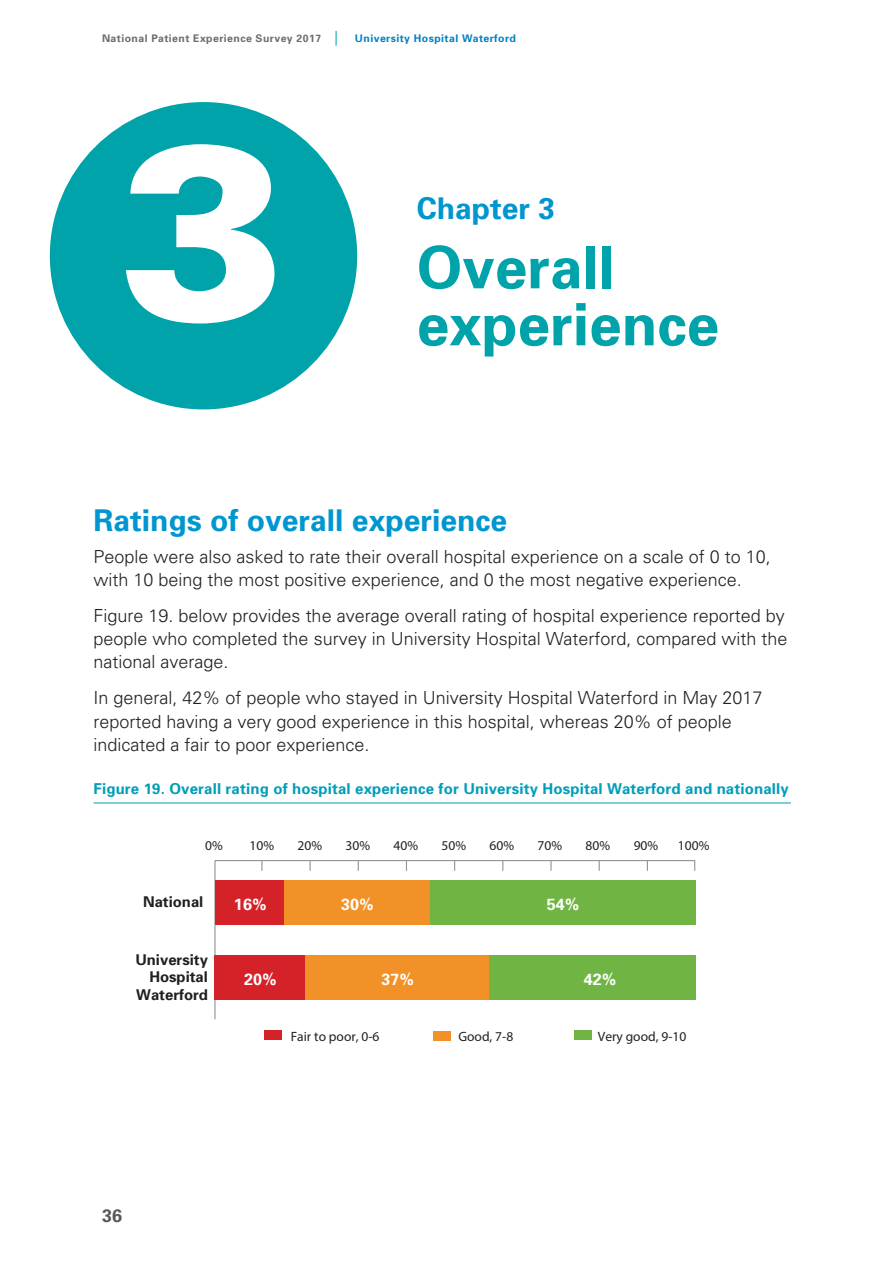
<style>
.page{position:relative;width:893px;height:1263px;background:#fff}
.page>*{position:absolute;margin:0;border:0;box-sizing:border-box;transform-origin:0 0}
.Chapter_number{font:900 248.25px "Univers";color:#fff}
.chapter_name_35_pt{font:700 58.5px/57px "Univers";color:#00a3a9}
.NPS_SUB_B{font:700 30px "Univers";color:#0096d0}
.NPS_New_body_2017{font:300 18px/23.2px "Univers";color:#231f20}
.t1{font:700 18px "Univers";color:#57585a}
.t2{font:700 16.2px "Univers";color:#fff}
.NPS_FIG_TITLE{font:700 15px "Univers";letter-spacing:.01em;color:#009eba}
.t3{font:700 14.85px/17.9px "Univers";color:#231f20;text-align:right}
.t4{font:13.5px "Univers";color:#231f20}
.t5{font:700 10.5px "Univers";letter-spacing:.04em;color:#6c6d70}
.s1{font-size:14.85px;color:#28b8bd}
.s2{color:#0082c4}
</style>
<div class="page">
<hr style="left:94px;top:803px;width:697px;height:1px;background:#009eba">
<svg style="left:550px;top:861px;width:2px;height:10px"></svg>
<div style="left:264px;top:1030px;width:18px;height:10px;background:#d52229"></div>
<div style="left:433px;top:1031px;width:17px;height:9px;background:#f29128"></div>
<div style="left:574px;top:1030px;width:18px;height:10px;background:#70b543"></div>
<hr style="left:215px;top:860px;width:480px;height:1px;background:#939598">
<hr style="left:214px;top:860px;width:2px;height:159px;background:#939598">
<div style="left:215px;top:880px;width:76px;height:45px;background:#d52229"></div>
<div style="left:284px;top:880px;width:146px;height:45px;background:#f29128"></div>
<div style="left:430px;top:880px;width:266px;height:45px;background:#70b543"></div>
<div style="left:214px;top:955px;width:99px;height:45px;background:#d52229"></div>
<div style="left:306px;top:955px;width:183px;height:45px;background:#f29128"></div>
<div style="left:489px;top:955px;width:207px;height:45px;background:#70b543"></div>
<div style="left:50px;top:102px;width:307px;height:307px;background:#00a3a9;border-radius:50%"></div>
<p class="t5" style="left:102px;top:32px;width:415px">National Patient Experience Survey 2017 <span class="s1">|</span> <span class="s2">University Hospital Waterford</span></p>
<p class="Chapter_number" style="left:120px;top:77px;width:167px">3</p>
<p class="NPS_SUB_B" style="left:417px;top:190px;width:140px">Chapter 3</p>
<p class="chapter_name_35_pt" style="left:417px;top:239px;width:304px">Overall experience</p>
<p class="NPS_SUB_B" style="left:94px;top:502px;width:415px">Ratings of overall experience</p>
<p class="NPS_New_body_2017" style="left:94px;top:544px;width:679px">People were also asked to rate their overall hospital experience on a scale of 0 to 10, with 10 being the most positive experience, and 0 the most negative experience.</p>
<p class="NPS_New_body_2017" style="left:94px;top:604px;width:695px">Figure 19. below provides the average overall rating of hospital experience reported by people who completed the survey in University Hospital Waterford, compared with the national average.</p>
<p class="NPS_New_body_2017" style="left:94px;top:686px;width:670px">In general, 42% of people who stayed in University Hospital Waterford in May 2017 reported having a very good experience in this hospital, whereas 20% of people indicated a fair to poor experience.</p>
<p class="NPS_FIG_TITLE" style="left:94px;top:780px;width:697px">Figure 19. Overall rating of hospital experience for University Hospital Waterford and nationally</p>
<p class="t4" style="left:205px;top:837px;width:19px">0%</p>
<p class="t4" style="left:249px;top:837px;width:26px">10%</p>
<p class="t4" style="left:297px;top:837px;width:26px">20%</p>
<p class="t4" style="left:346px;top:837px;width:26px">30%</p>
<p class="t4" style="left:394px;top:837px;width:26px">40%</p>
<p class="t4" style="left:442px;top:837px;width:26px">50%</p>
<p class="t4" style="left:490px;top:837px;width:26px">60%</p>
<p class="t4" style="left:538px;top:837px;width:26px">70%</p>
<p class="t4" style="left:586px;top:837px;width:26px">80%</p>
<p class="t4" style="left:634px;top:837px;width:26px">90%</p>
<p class="t4" style="left:678px;top:837px;width:33px">100%</p>
<p class="t3" style="left:143px;top:892px;width:62px">National</p>
<p class="t3" style="left:135px;top:950px;width:74px">University<br>Hospital<br>Waterford</p>
<p class="t2" style="left:234px;top:894px;width:34px">16%</p>
<p class="t2" style="left:341px;top:894px;width:34px">30%</p>
<p class="t2" style="left:547px;top:894px;width:34px">54%</p>
<p class="t2" style="left:244px;top:970px;width:34px">20%</p>
<p class="t2" style="left:381px;top:970px;width:34px">37%</p>
<p class="t2" style="left:584px;top:970px;width:34px">42%</p>
<p class="t4" style="left:291px;top:1028px;width:90px">Fair to poor, 0-6</p>
<p class="t4" style="left:458px;top:1028px;width:56px">Good, 7-8</p>
<p class="t4" style="left:598px;top:1028px;width:90px">Very good, 9-10</p>
<p class="t1" style="left:102px;top:1205px;width:22px">36</p>
</div>
